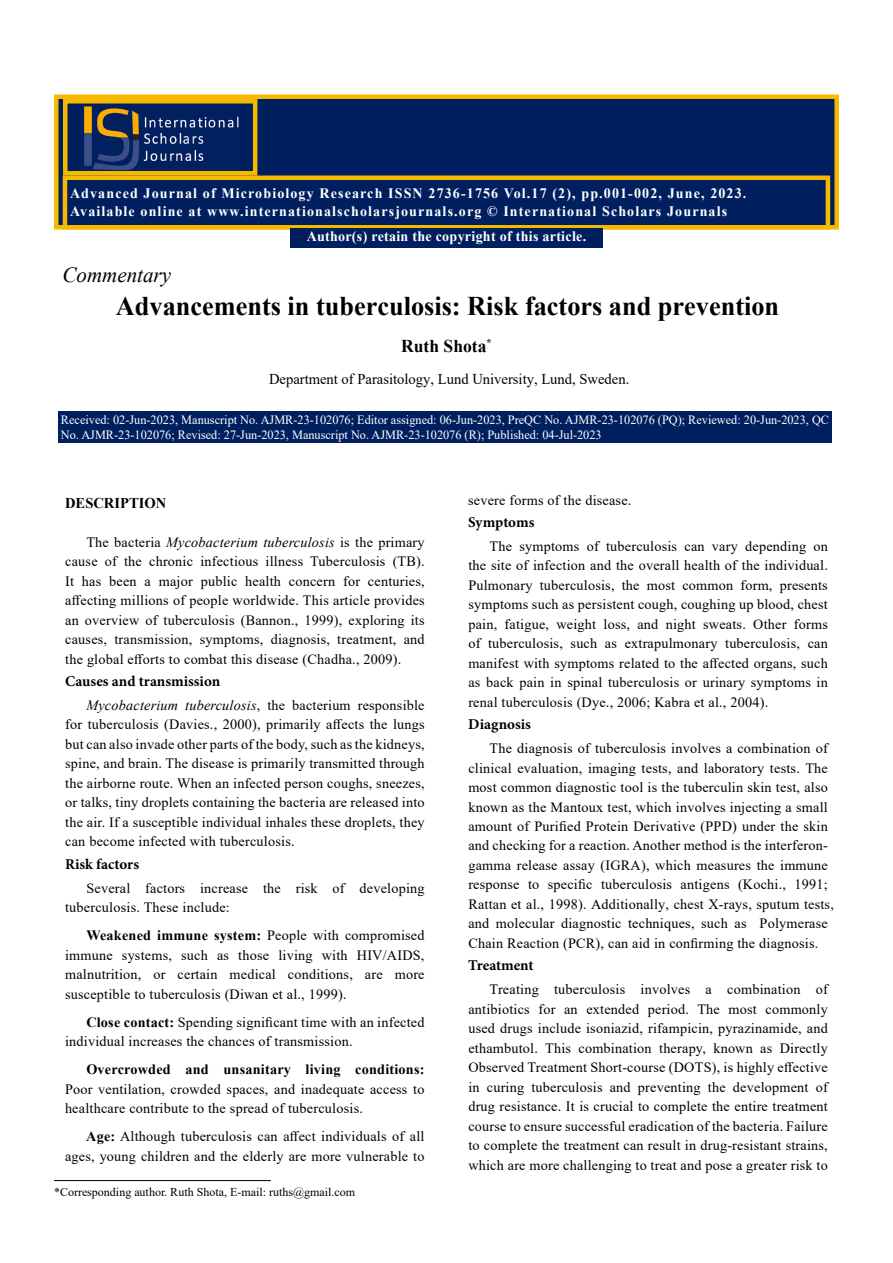
<style>
.page{position:relative;width:893px;height:1263px;background:#fff}
.page>*{position:absolute;margin:0;border:0;box-sizing:border-box;transform-origin:0 0}
.t1{font:700 27px "Times New Roman";color:#000}
.t2{font:italic 21.6px "Times New Roman";color:#000}
.t3{font:700 18px "Times New Roman";color:#000}
.t4{font:700 15px "Minion Pro";color:#000}
.t5{font:15px "Times New Roman";color:#000}
.t6{font:700 15px "Times New Roman";color:#000}
.t7{font:700 14.4px/17.2px "Times New Roman";letter-spacing:.08em;color:#fff}
.t8{font:700 14.4px "Times New Roman";letter-spacing:.02em;color:#fff}
.t9{font:14.25px/19.5px "Times New Roman";letter-spacing:.015em;color:#000;text-align:justify}
.t10{font:700 14.25px "Times New Roman";letter-spacing:.015em;color:#000}
.t11{font:12.6px/15.1px "Times New Roman";color:#fff}
.t12{font:12px "Times New Roman";color:#000}
.s1{font-style:italic}
.s2{font-weight:700}
</style>
<div class="page">
<div style="left:54px;top:94px;width:785px;height:136px;background:#001f5f;border:4px solid #f5ba00"></div>
<div style="left:63px;top:176px;width:767px;height:54px;background:#001f5f;border:4px solid #f5ba00"></div>
<img style="left:84px;top:106px;width:155px;height:65px">
<div style="left:63px;top:99px;width:194px;height:77px;border:4px solid #f5ba00"></div>
<div style="left:290px;top:228px;width:313px;height:20px;background:#001f5f"></div>
<div style="left:58px;top:411px;width:773px;height:32px;background:#001f5f"></div>
<hr style="left:54px;top:1180px;width:217px;height:1px;background:#000">
<p class="t7" style="left:70px;top:184px;width:678px">Advanced Journal of Microbiology Research ISSN 2736-1756 Vol.17 (2), pp.001-002, June, 2023.<br>Available online at www.internationalscholarsjournals.org © International Scholars Journals</p>
<p class="t8" style="left:307px;top:225px;width:281px">Author(s) retain the copyright of this article.</p>
<h2 class="t2" style="left:62px;top:260px;width:110px">Commentary</h2>
<h1 class="t1" style="left:116px;top:286px;width:665px">Advancements in tuberculosis: Risk factors and prevention</h1>
<p class="t3" style="left:401px;top:333px;width:92px">Ruth Shota<sup>*</sup></p>
<p class="t5" style="left:269px;top:369px;width:362px">Department of Parasitology, Lund University, Lund, Sweden.</p>
<p class="t11" style="left:61px;top:412px;width:770px">Received: 02-Jun-2023, Manuscript No. AJMR-23-102076; Editor assigned: 06-Jun-2023, PreQC No. AJMR-23-102076 (PQ); Reviewed: 20-Jun-2023, QC<br>No. AJMR-23-102076; Revised: 27-Jun-2023, Manuscript No. AJMR-23-102076 (R); Published: 04-Jul-2023</p>
<p class="t6" style="left:65px;top:492px;width:103px">DESCRIPTION</p>
<p class="t9" style="left:65px;top:532px;width:361px;text-indent:21px">The bacteria <span class="s1">Mycobacterium tuberculosis</span> is the primary cause of the chronic infectious illness Tuberculosis (TB).<br>It has been a major public health concern for centuries, affecting millions of people worldwide. This article provides an overview of tuberculosis (Bannon., 1999), exploring its causes, transmission, symptoms, diagnosis, treatment, and the global efforts to combat this disease (Chadha., 2009).</p>
<p class="t4" style="left:65px;top:671px;width:157px">Causes and transmission</p>
<p class="t9" style="left:65px;top:695px;width:361px;text-indent:21px"><span class="s1">Mycobacterium tuberculosis</span>, the bacterium responsible for tuberculosis (Davies., 2000), primarily affects the lungs but can also invade other parts of the body, such as the kidneys, spine, and brain. The disease is primarily transmitted through the airborne route. When an infected person coughs, sneezes, or talks, tiny droplets containing the bacteria are released into the air. If a susceptible individual inhales these droplets, they can become infected with tuberculosis.</p>
<p class="t4" style="left:65px;top:853px;width:75px">Risk factors</p>
<p class="t9" style="left:65px;top:877px;width:361px;text-indent:21px">Several factors increase the risk of developing tuberculosis. These include:</p>
<p class="t9" style="left:65px;top:925px;width:361px;text-indent:21px"><span class="s2">Weakened immune system:</span> People with compromised immune systems, such as those living with HIV/AIDS, malnutrition, or certain medical conditions, are more susceptible to tuberculosis (Diwan et al., 1999).</p>
<p class="t9" style="left:65px;top:1011px;width:361px;text-indent:21px"><span class="s2">Close contact:</span> Spending significant time with an infected individual increases the chances of transmission.</p>
<p class="t10" style="left:86px;top:1059px;width:340px">Overcrowded and unsanitary living conditions:</p>
<p class="t9" style="left:65px;top:1078px;width:361px">Poor ventilation, crowded spaces, and inadequate access to healthcare contribute to the spread of tuberculosis.</p>
<p class="t9" style="left:65px;top:1126px;width:361px;text-align:right"><span class="s2">Age:</span> Although tuberculosis can affect individuals of all ages, young children and the elderly are more vulnerable to</p>
<p class="t12" style="left:54px;top:1184px;width:303px">*Corresponding author. Ruth Shota, E-mail: ruths@gmail.com</p>
<p class="t9" style="left:468px;top:490px;width:165px">severe forms of the disease.</p>
<p class="t4" style="left:468px;top:512px;width:68px">Symptoms</p>
<p class="t9" style="left:468px;top:536px;width:361px;text-indent:21px">The symptoms of tuberculosis can vary depending on the site of infection and the overall health of the individual.<br>Pulmonary tuberculosis, the most common form, presents symptoms such as persistent cough, coughing up blood, chest pain, fatigue, weight loss, and night sweats. Other forms of tuberculosis, such as extrapulmonary tuberculosis, can manifest with symptoms related to the affected organs, such as back pain in spinal tuberculosis or urinary symptoms in renal tuberculosis (Dye., 2006; Kabra et al., 2004).</p>
<p class="t4" style="left:468px;top:714px;width:64px">Diagnosis</p>
<p class="t9" style="left:468px;top:738px;width:367px;text-align:left;text-indent:21px">The diagnosis of tuberculosis involves a combination of clinical evaluation, imaging tests, and laboratory tests. The most common diagnostic tool is the tuberculin skin test, also known as the Mantoux test, which involves injecting a small amount of Purified Protein Derivative (PPD) under the skin and checking for a reaction. Another method is the interferon&shy;gamma release assay (IGRA), which measures the immune response to specific tuberculosis antigens (Kochi., 1991; Rattan et al., 1998). Additionally, chest X-rays, sputum tests, and molecular diagnostic techniques, such as Polymerase Chain Reaction (PCR), can aid in confirming the diagnosis.</p>
<p class="t4" style="left:468px;top:955px;width:67px">Treatment</p>
<p class="t9" style="left:468px;top:979px;width:361px;text-indent:21px">Treating tuberculosis involves a combination of antibiotics for an extended period. The most commonly used drugs include isoniazid, rifampicin, pyrazinamide, and ethambutol. This combination therapy, known as Directly Observed Treatment Short-course (DOTS), is highly effective in curing tuberculosis and preventing the development of drug resistance. It is crucial to complete the entire treatment course to ensure successful eradication of the bacteria. Failure to complete the treatment can result in drug-resistant strains, which are more challenging to treat and pose a greater risk to</p>
</div>
